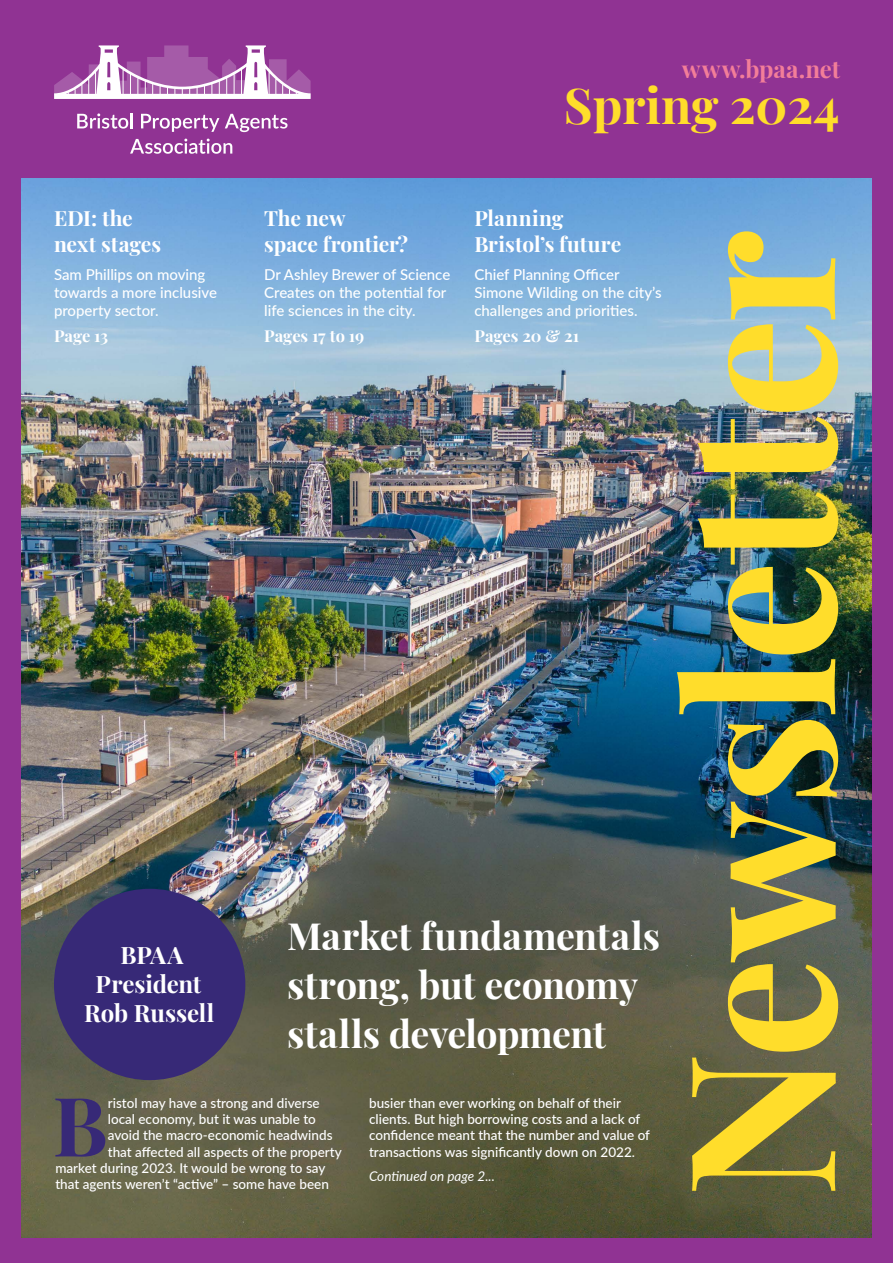
<style>
.page{position:relative;width:893px;height:1263px;background:#903393}
.page>*{position:absolute;margin:0;border:0;box-sizing:border-box;transform-origin:0 0}
.Headings_NEW{font:700 202.35px "Playfair Display";letter-spacing:-.025em;color:#ffdd2b}
.BODY{font:700 82.05px "Playfair Display";color:#372977}
.Heading_2{font:700 49.5px "Playfair Display";color:#ffdd2b}
.Titles_NEW{font:700 37.5px "Playfair Display";letter-spacing:-.01em;color:#fff}
.Heading_2-2{font:700 24px/28.8px "Playfair Display";letter-spacing:-.005em;color:#fff;text-align:center}
.Headings_NEW-2{font:700 24px "Playfair Display";letter-spacing:-.005em;color:#f27e99}
.Headings_NEW-3{font:700 21px/25.2px "Playfair Display";color:#fff}
.Headings_NEW-4{font:700 16.5px "Playfair Display";color:#fff}
.BODY-2{font:500 15px/18px "Lato";color:#fff}
.BODY-3{font:500 13.5px/16.2px "Lato";color:#fff}
.BODY-4{font:italic 13.5px "Lato";color:#fff}
</style>
<div class="page">
<img style="left:21px;top:179px;width:851px;height:1058px">
<svg style="left:77px;top:113px;width:51px;height:16px"></svg>
<hr style="left:130px;top:113px;width:3px;height:15px;background:#fff">
<svg style="left:141px;top:114px;width:78px;height:18px"></svg>
<svg style="left:225px;top:114px;width:63px;height:18px"></svg>
<svg style="left:130px;top:139px;width:102px;height:15px"></svg>
<svg style="left:54px;top:45px;width:257px;height:54px"></svg>
<div style="left:54px;top:889px;width:191px;height:191px;background:#372977;border-radius:50%"></div>
<p class="Headings_NEW-2" style="left:682px;top:50px;width:160px">www.bpaa.net</p>
<p class="Heading_2" style="left:564px;top:67px;width:277px">Spring 2024</p>
<p class="Headings_NEW-3" style="left:54px;top:204px;width:109px">EDI: the next stages</p>
<p class="BODY-2" style="left:54px;top:264px;width:165px">Sam Phillips on moving towards a more inclusive property sector.</p>
<p class="Headings_NEW-4" style="left:54px;top:323px;width:56px">Page 13</p>
<p class="Headings_NEW-3" style="left:264px;top:204px;width:146px">The new<br>space frontier?</p>
<p class="BODY-2" style="left:264px;top:264px;width:188px">Dr Ashley Brewer of Science<br>Creates on the potential for life sciences in the city.</p>
<p class="Headings_NEW-4" style="left:264px;top:323px;width:102px">Pages 17 to 19</p>
<p class="Headings_NEW-3" style="left:474px;top:204px;width:148px">Planning<br>Bristol’s future</p>
<p class="BODY-2" style="left:474px;top:264px;width:189px">Chief Planning Officer<br>Simone Wilding on the city’s challenges and priorities.</p>
<p class="Headings_NEW-4" style="left:474px;top:323px;width:106px">Pages 20 &amp; 21</p>
<p class="Heading_2-2" style="left:84px;top:939px;width:131px">BPAA<br>President<br>Rob Russell</p>
<p class="Titles_NEW" style="left:287px;top:906px;width:374px">Market fundamentals</p>
<p class="Titles_NEW" style="left:287px;top:955px;width:353px">strong, but economy</p>
<p class="Titles_NEW" style="left:287px;top:1005px;width:320px">stalls development</p>
<p class="BODY" style="left:53px;top:1061px;width:57px">B</p>
<p class="BODY-3" style="left:108px;top:1094px;width:213px">ristol may have a strong and diverse</p>
<p class="BODY-3" style="left:108px;top:1110px;width:210px">local economy, but it was unable to</p>
<p class="BODY-3" style="left:108px;top:1127px;width:226px">avoid the macro-economic headwinds</p>
<p class="BODY-3" style="left:108px;top:1143px;width:235px">that affected all aspects of the property</p>
<p class="BODY-3" style="left:55px;top:1159px;width:272px">market during 2023. It would be wrong to say</p>
<p class="BODY-3" style="left:55px;top:1175px;width:275px">that agents weren’t “active” – some have been</p>
<p class="BODY-3" style="left:369px;top:1094px;width:282px">busier than ever working on behalf of their clients. But high borrowing costs and a lack of confidence meant that the number and value of transactions was significantly down on 2022.</p>
<p class="BODY-4" style="left:369px;top:1167px;width:127px">Continued on page 2...</p>
<p class="Headings_NEW" style="left:600px;top:1198px;width:969px;rotate:-90deg">Newsletter</p>
</div>
